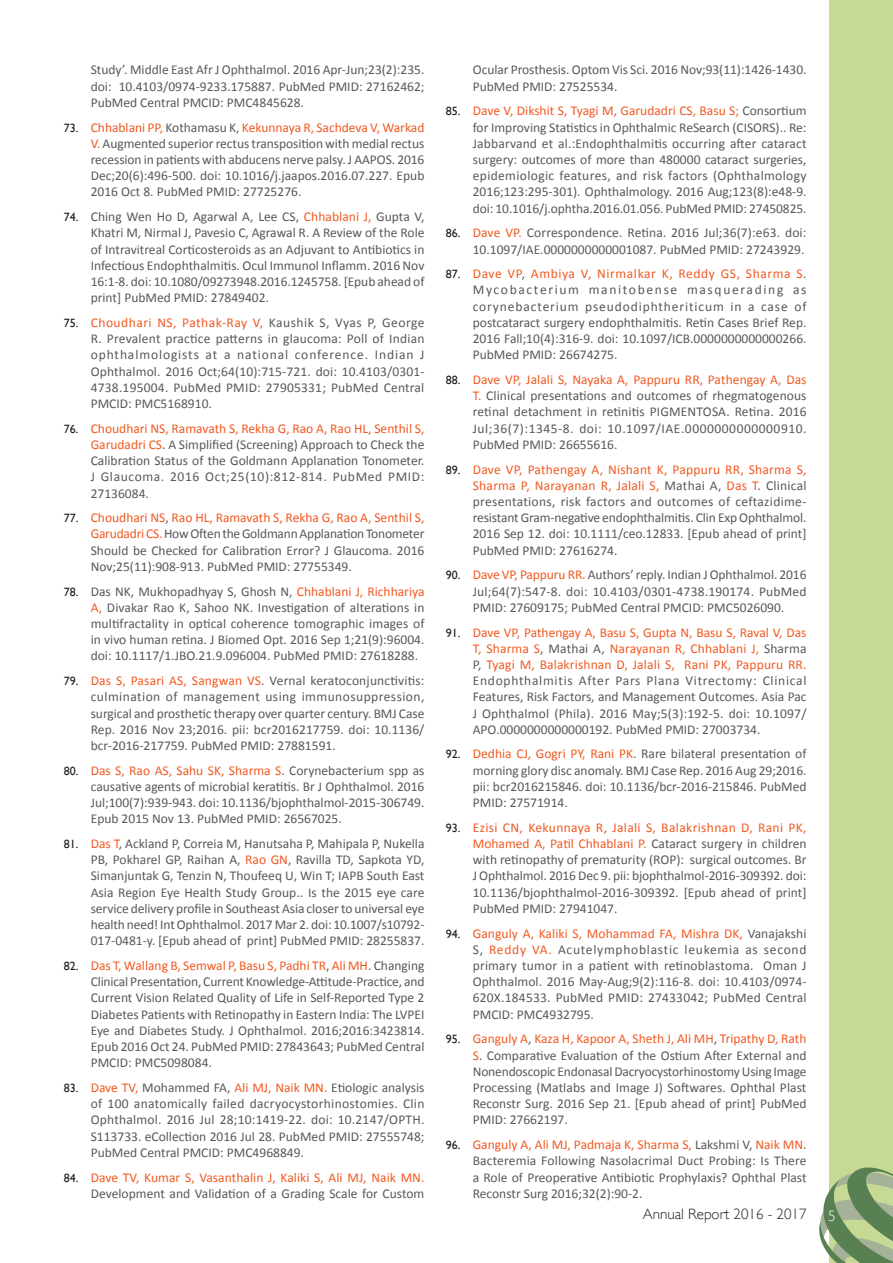
<style>
.page{position:relative;width:893px;height:1263px;background:#fff}
.page>*{position:absolute;margin:0;border:0;box-sizing:border-box;transform-origin:0 0}
.t1{font:300 15px "Gill Sans";color:#231f20}
.t2{font:300 15px "Gill Sans";color:#fff}
.t3{font:13.5px/16.2px "Calibri";color:#57585a;text-align:justify}
.t4{font:13.5px/16.2px "Calibri";color:#f15921;text-align:right}
.s1{font-family:"Gill Sans";font-size:12px;color:#231f20}
.s2{color:#f15921}
.s3{color:#57585a}
</style>
<div class="page">
<div style="left:829px;top:0;width:63px;height:1262px;background:#c7da95"></div>
<svg style="left:819px;top:1149px;width:74px;height:114px"></svg>
<p class="t3" style="left:91px;top:62px;width:335px">Study’. Middle East Afr J Ophthalmol. 2016 Apr-Jun;23(2):235. doi: 10.4103/0974-9233.175887. PubMed PMID: 27162462; PubMed Central PMCID: PMC4845628.</p>
<p class="t3" style="left:91px;top:119px;width:335px;text-indent:-27px"><span class="s1">73.</span> <span class="s2">Chhablani PP,</span> Kothamasu K, <span class="s2">Kekunnaya R, Sachdeva V, Warkad V.</span> Augmented superior rectus transposition with medial rectus recession in patients with abducens nerve palsy. J AAPOS. 2016<br>Dec;20(6):496-500. doi: 10.1016/j.jaapos.2016.07.227. Epub 2016 Oct 8. PubMed PMID: 27725276.</p>
<p class="t3" style="left:91px;top:208px;width:335px;text-indent:-27px"><span class="s1">74.</span> Ching Wen Ho D, Agarwal A, Lee CS, <span class="s2">Chhablani J,</span> Gupta V, Khatri M, Nirmal J, Pavesio C, Agrawal R. A Review of the Role of Intravitreal Corticosteroids as an Adjuvant to Antibiotics in Infectious Endophthalmitis. Ocul Immunol Inflamm. 2016 Nov 16:1-8. doi: 10.1080/09273948.2016.1245758. [Epub ahead of print] PubMed PMID: 27849402.</p>
<p class="t3" style="left:91px;top:314px;width:335px;text-indent:-27px"><span class="s1">75.</span> <span class="s2">Choudhari NS, Pathak-Ray V,</span> Kaushik S, Vyas P, George R. Prevalent practice patterns in glaucoma: Poll of Indian ophthalmologists at a national conference. Indian J Ophthalmol. 2016 Oct;64(10):715-721. doi: 10.4103/0301- 4738.195004. PubMed PMID: 27905331; PubMed Central PMCID: PMC5168910.</p>
<p class="t3" style="left:91px;top:420px;width:335px;text-indent:-27px"><span class="s1">76.</span> <span class="s2">Choudhari NS, Ramavath S, Rekha G, Rao A, Rao HL, Senthil S, Garudadri CS</span>. A Simplified (Screening) Approach to Check the Calibration Status of the Goldmann Applanation Tonometer.<br>J Glaucoma. 2016 Oct;25(10):812-814. PubMed PMID:<br>27136084.</p>
<p class="t3" style="left:91px;top:509px;width:335px;text-indent:-27px"><span class="s1">77.</span> <span class="s2">Choudhari NS</span>, <span class="s2">Rao HL, Ramavath S, Rekha G, Rao A, Senthil S, Garudadri CS.</span> How Often the Goldmann Applanation Tonometer Should be Checked for Calibration Error? J Glaucoma. 2016<br>Nov;25(11):908-913. PubMed PMID: 27755349.</p>
<p class="t3" style="left:91px;top:583px;width:335px;text-indent:-27px"><span class="s1">78.</span> Das NK, Mukhopadhyay S, Ghosh N, <span class="s2">Chhablani J, Richhariya A,</span> Divakar Rao K, Sahoo NK. Investigation of alterations in multifractality in optical coherence tomographic images of in vivo human retina. J Biomed Opt. 2016 Sep 1;21(9):96004. doi: 10.1117/1.JBO.21.9.096004. PubMed PMID: 27618288.</p>
<p class="t3" style="left:91px;top:672px;width:335px;text-indent:-27px"><span class="s1">79.</span> <span class="s2">Das S, Pasari AS, Sangwan VS</span>. Vernal keratoconjunctivitis: culmination of management using immunosuppression, surgical and prosthetic therapy over quarter century. BMJ Case Rep. 2016 Nov 23;2016. pii: bcr2016217759. doi: 10.1136/ bcr-2016-217759. PubMed PMID: 27881591.</p>
<p class="t3" style="left:91px;top:762px;width:335px;text-indent:-27px"><span class="s1">80.</span> <span class="s2">Das S, Rao AS, Sahu SK, Sharma S</span>. Corynebacterium spp as causative agents of microbial keratitis. Br J Ophthalmol. 2016<br>Jul;100(7):939-943. doi: 10.1136/bjophthalmol-2015-306749.<br>Epub 2015 Nov 13. PubMed PMID: 26567025.</p>
<p class="t3" style="left:91px;top:835px;width:335px;text-indent:-27px"><span class="s1">81.</span> <span class="s2">Das T</span>, Ackland P, Correia M, Hanutsaha P, Mahipala P, Nukella PB, Pokharel GP, Raihan A, <span class="s2">Rao GN</span>, Ravilla TD, Sapkota YD, Simanjuntak G, Tenzin N, Thoufeeq U, Win T; IAPB South East Asia Region Eye Health Study Group.. Is the 2015 eye care service delivery profile in Southeast Asia closer to universal eye health need! Int Ophthalmol. 2017 Mar 2. doi: 10.1007/s10792- 017-0481-y. [Epub ahead of print] PubMed PMID: 28255837.</p>
<p class="t3" style="left:91px;top:957px;width:335px;text-indent:-27px"><span class="s1">82.</span> <span class="s2">Das T, Wallang B, Semwal P, Basu S, Padhi TR</span>, <span class="s2">Ali MH</span>. Changing Clinical Presentation, Current Knowledge-Attitude-Practice, and Current Vision Related Quality of Life in Self-Reported Type 2<br>Diabetes Patients with Retinopathy in Eastern India: The LVPEI Eye and Diabetes Study. J Ophthalmol. 2016;2016:3423814.<br>Epub 2016 Oct 24. PubMed PMID: 27843643; PubMed Central PMCID: PMC5098084.</p>
<p class="t3" style="left:91px;top:1079px;width:335px;text-indent:-27px"><span class="s1">83.</span> <span class="s2">Dave TV,</span> Mohammed FA, <span class="s2">Ali MJ, Naik MN.</span> Etiologic analysis of 100 anatomically failed dacryocystorhinostomies. Clin Ophthalmol. 2016 Jul 28;10:1419-22. doi: 10.2147/OPTH.<br>S113733. eCollection 2016 Jul 28. PubMed PMID: 27555748; PubMed Central PMCID: PMC4968849.</p>
<p class="t4" style="left:64px;top:1168px;width:362px"><span class="s1">84.</span> Dave TV, Kumar S, Vasanthalin J, Kaliki S, Ali MJ, Naik MN.<br><span class="s3">Development and Validation of a Grading Scale for Custom</span></p>
<p class="t3" style="left:473px;top:62px;width:335px">Ocular Prosthesis. Optom Vis Sci. 2016 Nov;93(11):1426-1430.<br>PubMed PMID: 27525534.</p>
<p class="t3" style="left:473px;top:103px;width:335px;text-indent:-27px"><span class="s1">85.</span> <span class="s2">Dave V, Dikshit S, Tyagi M, Garudadri CS, Basu S;</span> Consortium for Improving Statistics in Ophthalmic ReSearch (CISORS).. Re:<br>Jabbarvand et al.:Endophthalmitis occurring after cataract surgery: outcomes of more than 480000 cataract surgeries, epidemiologic features, and risk factors (Ophthalmology 2016;123:295-301). Ophthalmology. 2016 Aug;123(8):e48-9. doi: 10.1016/j.ophtha.2016.01.056. PubMed PMID: 27450825.</p>
<p class="t3" style="left:446px;top:225px;width:362px;text-align:right"><span class="s1">86.</span> <span class="s2">Dave VP.</span> Correspondence. Retina. 2016 Jul;36(7):e63. doi:<br>10.1097/IAE.0000000000001087. PubMed PMID: 27243929.</p>
<p class="t3" style="left:473px;top:266px;width:335px;text-indent:-27px"><span class="s1">87.</span> <span class="s2">Dave VP</span>, <span class="s2">Ambiya V, Nirmalkar K, Reddy GS, Sharma S</span>.<br>Mycobacterium manitobense masquerading as corynebacterium pseudodiphtheriticum in a case of postcataract surgery endophthalmitis. Retin Cases Brief Rep.<br>2016 Fall;10(4):316-9. doi: 10.1097/ICB.0000000000000266.<br>PubMed PMID: 26674275.</p>
<p class="t3" style="left:473px;top:371px;width:335px;text-indent:-27px"><span class="s1">88.</span> <span class="s2">Dave VP, Jalali S, Nayaka A, Pappuru RR, Pathengay A, Das T.</span> Clinical presentations and outcomes of rhegmatogenous retinal detachment in retinitis PIGMENTOSA. Retina. 2016<br>Jul;36(7):1345-8. doi: 10.1097/IAE.0000000000000910.<br>PubMed PMID: 26655616.</p>
<p class="t3" style="left:473px;top:461px;width:335px;text-indent:-27px"><span class="s1">89.</span> <span class="s2">Dave VP, Pathengay A, Nishant K, Pappuru RR, Sharma S, Sharma P, Narayanan R, Jalali S,</span> Mathai A, <span class="s2">Das T</span>. Clinical presentations, risk factors and outcomes of ceftazidime&shy;resistant Gram-negative endophthalmitis. Clin Exp Ophthalmol.<br>2016 Sep 12. doi: 10.1111/ceo.12833. [Epub ahead of print] PubMed PMID: 27616274.</p>
<p class="t3" style="left:473px;top:566px;width:335px;text-indent:-27px"><span class="s1">90.</span> <span class="s2">Dave VP, Pappuru RR.</span> Authors’ reply. Indian J Ophthalmol. 2016<br>Jul;64(7):547-8. doi: 10.4103/0301-4738.190174. PubMed PMID: 27609175; PubMed Central PMCID: PMC5026090.</p>
<p class="t3" style="left:473px;top:624px;width:335px;text-indent:-27px"><span class="s1">91.</span> <span class="s2">Dave VP, Pathengay A, Basu S, Gupta N, Basu S, Raval V, Das T, Sharma S</span>, Mathai A, <span class="s2">Narayanan R, Chhablani J,</span> Sharma P, <span class="s2">Tyagi M, Balakrishnan D, Jalali S, Rani PK, Pappuru RR.<br></span>Endophthalmitis After Pars Plana Vitrectomy: Clinical Features, Risk Factors, and Management Outcomes. Asia Pac J Ophthalmol (Phila). 2016 May;5(3):192-5. doi: 10.1097/ APO.0000000000000192. PubMed PMID: 27003734.</p>
<p class="t3" style="left:473px;top:745px;width:335px;text-indent:-27px"><span class="s1">92.</span> <span class="s2">Dedhia CJ, Gogri PY, Rani PK</span>. Rare bilateral presentation of morning glory disc anomaly. BMJ Case Rep. 2016 Aug 29;2016. pii: bcr2016215846. doi: 10.1136/bcr-2016-215846. PubMed PMID: 27571914.</p>
<p class="t3" style="left:473px;top:819px;width:335px;text-indent:-27px"><span class="s1">93.</span> <span class="s2">Ezisi CN, Kekunnaya R, Jalali S, Balakrishnan D, Rani PK, Mohamed A, Patil Chhablani P.</span> Cataract surgery in children with retinopathy of prematurity (ROP): surgical outcomes. Br J Ophthalmol. 2016 Dec 9. pii: bjophthalmol-2016-309392. doi:<br>10.1136/bjophthalmol-2016-309392. [Epub ahead of print] PubMed PMID: 27941047.</p>
<p class="t3" style="left:473px;top:924px;width:335px;text-indent:-27px"><span class="s1">94.</span> <span class="s2">Ganguly A, Kaliki S, Mohammad FA, Mishra DK,</span> Vanajakshi S, <span class="s2">Reddy VA.</span> Acutelymphoblastic leukemia as second primary tumor in a patient with retinoblastoma. Oman J Ophthalmol. 2016 May-Aug;9(2):116-8. doi: 10.4103/0974- 620X.184533. PubMed PMID: 27433042; PubMed Central PMCID: PMC4932795.</p>
<p class="t3" style="left:473px;top:1030px;width:335px;text-indent:-27px"><span class="s1">95.</span> <span class="s2">Ganguly A</span>, <span class="s2">Kaza H, Kapoor A, Sheth J, Ali MH</span>, <span class="s2">Tripathy D, Rath S</span>. Comparative Evaluation of the Ostium After External and Nonendoscopic Endonasal Dacryocystorhinostomy Using Image Processing (Matlabs and Image J) Softwares. Ophthal Plast Reconstr Surg. 2016 Sep 21. [Epub ahead of print] PubMed PMID: 27662197.</p>
<p class="t3" style="left:473px;top:1136px;width:335px;text-indent:-27px"><span class="s1">96.</span> <span class="s2">Ganguly A, Ali MJ, Padmaja K, Sharma S,</span> Lakshmi V, <span class="s2">Naik MN</span>.<br>Bacteremia Following Nasolacrimal Duct Probing: Is There a Role of Preoperative Antibiotic Prophylaxis? Ophthal Plast Reconstr Surg 2016;32(2):90-2.</p>
<p class="t1" style="left:642px;top:1204px;width:165px">Annual Report 2016 - 2017</p>
<p class="t2" style="left:828px;top:1207px;width:9px">5</p>
</div>
